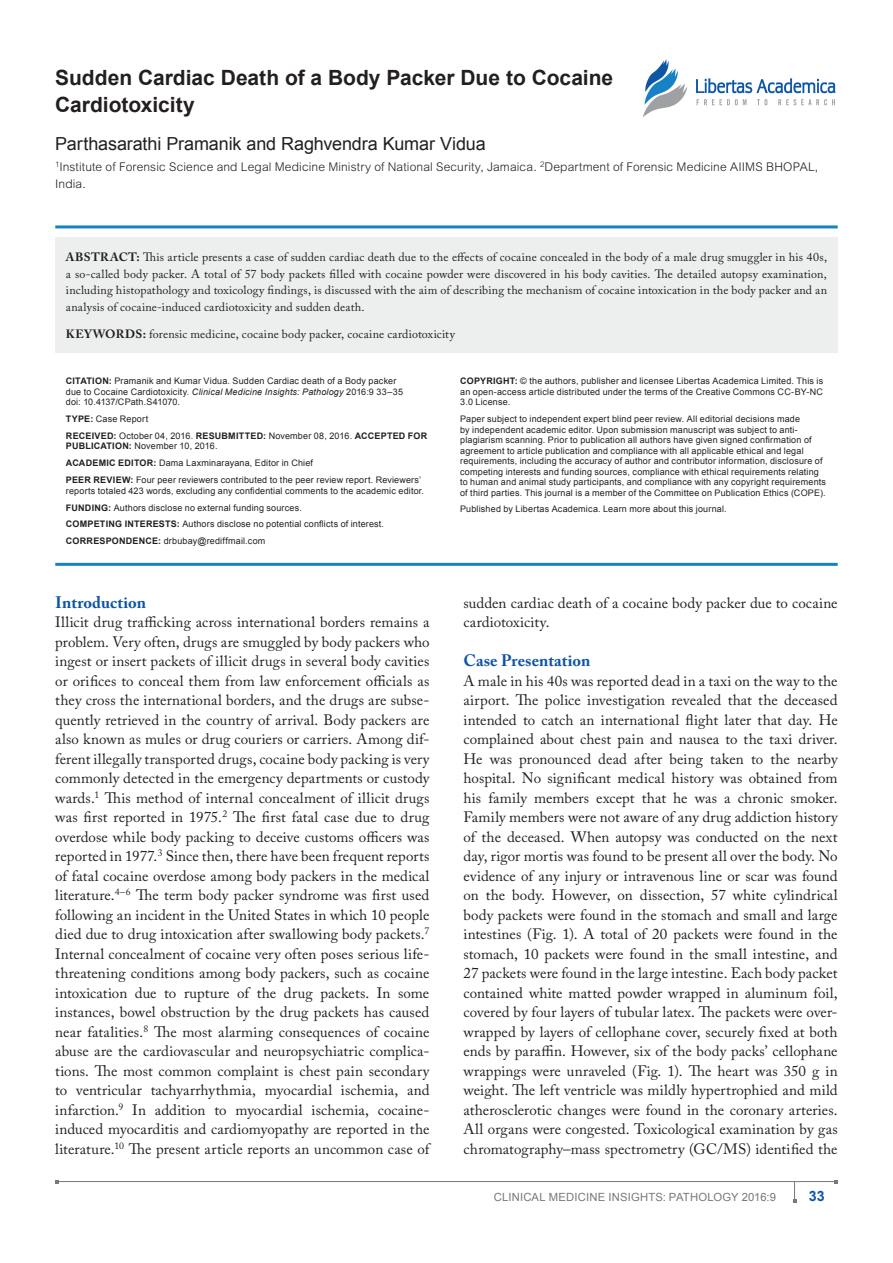
<style>
.page{position:relative;width:893px;height:1263px;background:#fff}
.page>*{position:absolute;margin:0;border:0;box-sizing:border-box;transform-origin:0 0}
.AT{font:700 21px/27px "Arial";color:#231f20}
.AAu{font:18px "Arial";letter-spacing:-.005em;color:#231f20}
.t1{font:700 16.5px "Adobe Caslon Pro";letter-spacing:.005em;color:#1055a4}
.TxF{font:15px/19.5px "Adobe Caslon Pro";letter-spacing:.005em;color:#231f20;text-align:justify}
.RunF-folio{font:700 14.25px "Arial";color:#1055a4}
.t2{font:12px/16.5px "Adobe Caslon Pro";letter-spacing:.01em;color:#231f20;text-align:justify}
.AAuAff{font:300 12px/16.5px "Arial MT Std";letter-spacing:.01em;color:#231f20}
.RunF{font:11.25px "Arial";letter-spacing:.015em;color:#76787b}
.t3{font:9px/10.5px "Arial";letter-spacing:.02em;color:#231f20}
.t4{font:700 9px "Arial";letter-spacing:.025em;color:#231f20}
.s1{font-weight:700}
.s2{font-style:italic}
</style>
<div class="page">
<hr style="left:57px;top:1181px;width:779px;height:1px;background:#76787b">
<svg style="left:793px;top:1182px;width:3px;height:20px"></svg>
<img style="left:643px;top:59px;width:193px;height:58px">
<hr style="left:55px;top:225px;width:783px;height:3px;background:#1582c5">
<hr style="left:55px;top:563px;width:783px;height:3px;background:#1582c5">
<div style="left:55px;top:237px;width:783px;height:116px;background:#edeeee"></div>
<p class="AT" style="left:55px;top:65px;width:559px">SUDDEN CARDIAC DEATH OF A BODY PACKER DUE TO COCAINE<br>CARDIOTOXICITY</p>
<p class="AAu" style="left:55px;top:132px;width:432px">Parthasarathi Pramanik and Raghvendra Kumar Vidua</p>
<p class="AAuAff" style="left:55px;top:159px;width:764px"><sup>1</sup>Institute of Forensic Science and Legal Medicine Ministry of National Security, Jamaica. <sup>2</sup>Department of Forensic Medicine AIIMS BHOPAL,<br>India.</p>
<p class="t2" style="left:66px;top:249px;width:763px"><span class="s1">Abstract:</span> This article presents a case of sudden cardiac death due to the effects of cocaine concealed in the body of a male drug smuggler in his 40s, a so-called body packer. A total of 57 body packets filled with cocaine powder were discovered in his body cavities. The detailed autopsy examination, including histopathology and toxicology findings, is discussed with the aim of describing the mechanism of cocaine intoxication in the body packer and an analysis of cocaine-induced cardiotoxicity and sudden death.</p>
<p class="t2" style="left:66px;top:325px;width:391px"><span class="s1">Keywords:</span> forensic medicine, cocaine body packer, cocaine cardiotoxicity</p>
<p class="t3" style="left:66px;top:376px;width:339px"><span class="s1">CITATION:</span> Pramanik and Kumar Vidua. Sudden Cardiac death of a Body packer due to Cocaine Cardiotoxicity. <span class="s2">Clinical Medicine Insights: Pathology</span> 2016:9 33–35 doi: 10.4137/CPath.S41070.</p>
<p class="t3" style="left:66px;top:411px;width:84px;line-height:16.8px"><span class="s1">TYPE:</span> Case Report<br><span class="s1">RECE</span></p>
<p class="t3" style="left:460px;top:376px;width:365px;text-align:justify;text-indent:33px"><span class="s1">IGHT:</span> © the authors, publisher and licensee Libertas Academica Limited. This is an open-access article distributed under the terms of the Creative Commons CC-BY-N C 3.0 License.</p>
<p class="t3" style="left:460px;top:414px;width:367px">Paper subject to independent expert blind peer review. All editorial decisions made<br>by independent academic editor. Upon submission manuscript was subject to anti&shy;plagiarism scanning. Prior to publication all authors have given signed confirmation of agreement to article publication and compliance with all applicable ethical and legal requirements, including the accuracy of author and contributor information, disclosure of competing interests and funding sources, compliance with ethical requirements relating to human and animal study participants, and compliance with any copyright requirements of third parties. This journal is a member of the Committee on Publication Ethics (COPE).</p>
<p class="t3" style="left:460px;top:504px;width:268px">Published by Libertas Academica. Learn more about this journal.</p>
<p class="t4" style="left:460px;top:375px;width:21px">COPYR</p>
<p class="t3" style="left:92px;top:431px;width:271px"><span class="s1">IVED:</span> October 04, 2016. <span class="s1">RESUBMITTED:</span> November 08, 2016. <span class="s1">ACCEP</span></p>
<p class="t4" style="left:387px;top:430px;width:39px">TED FOR</p>
<p class="t3" style="left:66px;top:438px;width:249px;line-height:16.8px"><span class="s1">PUBLICATION:</span> November 10, 2016.<br><span class="s1">ACADEMIC EDITOR:</span> Dama Laxminarayana, Editor in Chief<br><span class="s1">PEER</span></p>
<p class="t3" style="left:66px;top:475px;width:360px;text-indent:28px"><span class="s1">REVIEW:</span> Four peer reviewers contributed to the peer review report. Reviewers’ reports totaled 423 words, excluding any confidential comments to the academic editor.</p>
<p class="t3" style="left:66px;top:499px;width:238px;line-height:16.8px"><span class="s1">FUNDING:</span> Authors disclose no external funding sources.<br><span class="s1">COMPETING INTERES</span></p>
<p class="t3" style="left:165px;top:519px;width:220px"><span class="s1">TS:</span> Authors disclose no potential conflicts of interest.</p>
<p class="t4" style="left:66px;top:535px;width:22px">CORRESP</p>
<p class="t3" style="left:112px;top:536px;width:155px"><span class="s1">ONDENCE :</span> drbubay@rediffmail.com</p>
<h1 class="t1" style="left:55px;top:592px;width:92px">Introduction</h1>
<p class="TxF" style="left:55px;top:612px;width:376px">Illicit drug trafficking across international borders remains a problem. Very often, drugs are smuggled by body packers who ingest or insert packets of illicit drugs in several body cavities or orifices to conceal them from law enforcement officials as they cross the international borders, and the drugs are subse&shy;quently retrieved in the country of arrival. Body packers are also known as mules or drug couriers or carriers. Among dif&shy;ferent illegally transported drugs, cocaine body packing is very commonly detected in the emergency departments or custody wards.<sup>1</sup> This method of internal concealment of illicit drugs was first reported in 1975.<sup>2</sup> The first fatal case due to drug overdose while body packing to deceive customs officers was reported in 1977.<sup>3</sup> Since then, there have been frequent reports of fatal cocaine overdose among body packers in the medical literature.<sup>4–6</sup> The term body packer syndrome was first used following an incident in the United States in which 10 people died due to drug intoxication after swallowing body packets.<sup>7<br></sup>Internal concealment of cocaine very often poses serious life&shy;threatening conditions among body packers, such as cocaine intoxication due to rupture of the drug packets. In some instances, bowel obstruction by the drug packets has caused near fatalities.<sup>8</sup> The most alarming consequences of cocaine abuse are the cardiovascular and neuropsychiatric complica&shy;tions. The most common complaint is chest pain secondary to ventricular tachyarrhythmia, myocardial ischemia, and infarction.<sup>9</sup> In addition to myocardial ischemia, cocaine&shy;induced myocarditis and cardiomyopathy are reported in the literature.<sup>10</sup> The present article reports an uncommon case of</p>
<p class="TxF" style="left:463px;top:593px;width:376px">sudden cardiac death of a cocaine body packer due to cocaine cardiotoxicity.</p>
<h1 class="t1" style="left:463px;top:651px;width:128px">Case Presentation</h1>
<p class="TxF" style="left:463px;top:671px;width:376px">A male in his 40s was reported dead in a taxi on the way to the airport. The police investigation revealed that the deceased intended to catch an international flight later that day. He complained about chest pain and nausea to the taxi driver.<br>He was pronounced dead after being taken to the nearby hospital. No significant medical history was obtained from his family members except that he was a chronic smoker.<br>Family members were not aware of any drug addiction history of the deceased. When autopsy was conducted on the next day, rigor mortis was found to be present all over the body. No evidence of any injury or intravenous line or scar was found on the body. However, on dissection, 57 white cylindrical body packets were found in the stomach and small and large intestines (Fig. 1). A total of 20 packets were found in the stomach, 10 packets were found in the small intestine, and 27 packets were found in the large intestine. Each body packet contained white matted powder wrapped in aluminum foil, covered by four layers of tubular latex. The packets were over&shy;wrapped by layers of cellophane cover, securely fixed at both ends by paraffin. However, six of the body packs’ cellophane wrappings were unraveled (Fig. 1). The heart was 350 g in weight. The left ventricle was mildly hypertrophied and mild atherosclerotic changes were found in the coronary arteries.<br>All organs were congested. Toxicological examination by gas chromatography–mass spectrometry (GC/MS) identified the</p>
<p class="RunF" style="left:494px;top:1189px;width:284px">Clinical Medicine I nsights: Pathology 2016:9</p>
<p class="RunF-folio" style="left:809px;top:1186px;width:18px">33</p>
</div>
